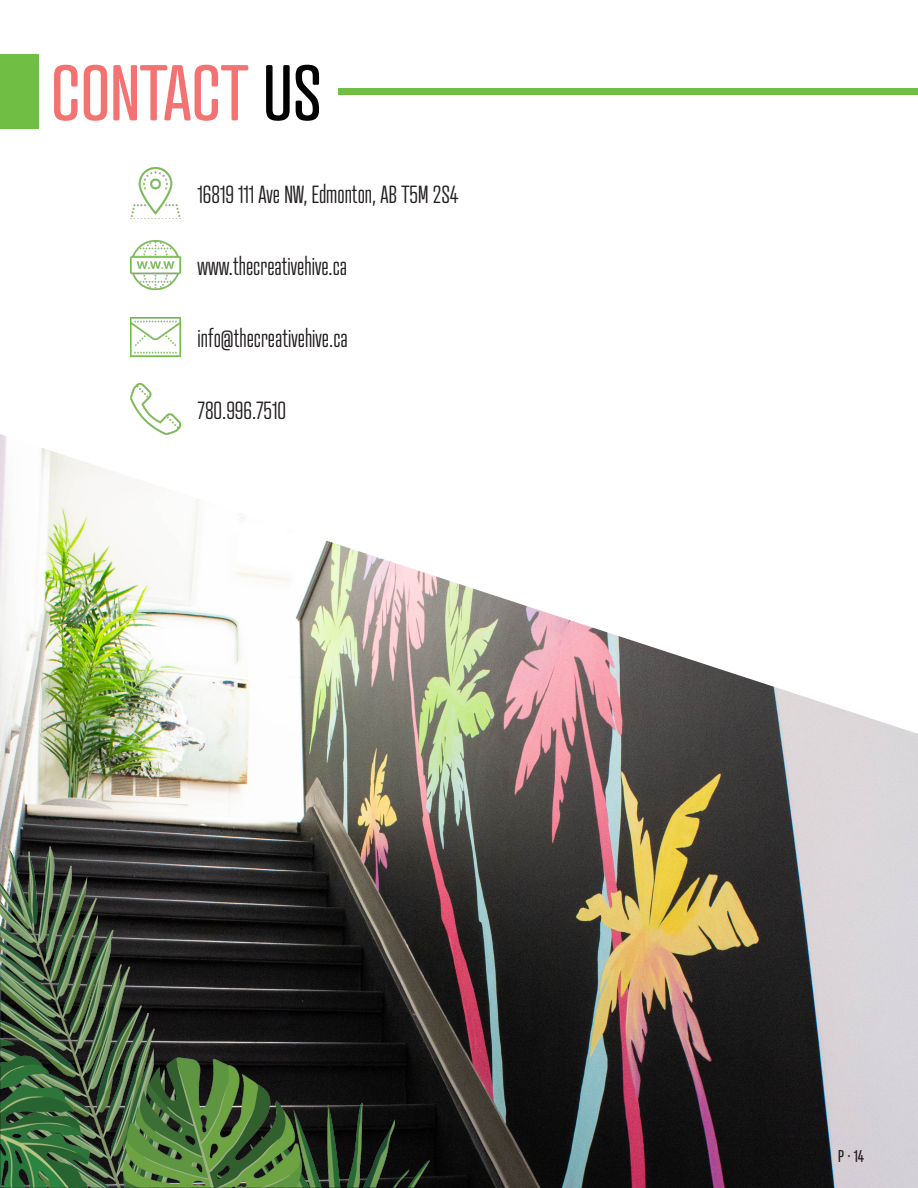
<style>
.page{position:relative;width:918px;height:1188px;background:#fff}
.page>*{position:absolute;margin:0;border:0;box-sizing:border-box;transform-origin:0 0}
.t1{font:76.35px "Atrament";color:#f27371}
.t2{font:300 24px "Atrament";color:#231f20}
.t3{font:16.5px "Atrament";color:#231f20}
.s1{color:#000}
</style>
<div class="page">
<div style="left:0;top:54px;width:38px;height:75px;background:#71be44"></div>
<img style="left:0;top:434px;width:918px;height:754px">
<img style="left:131px;top:384px;width:50px;height:50px">
<img style="left:131px;top:318px;width:50px;height:38px">
<img style="left:131px;top:241px;width:50px;height:48px">
<img style="left:131px;top:168px;width:50px;height:49px">
<img style="left:0;top:838px;width:434px;height:350px">
<div style="left:339px;top:88px;width:579px;height:6px;background:#71be44"></div>
<p class="t1" style="left:51px;top:46px;width:272px">CONTACT <span class="s1">US</span></p>
<p class="t2" style="left:198px;top:180px;width:262px">16819 111 Ave NW, Edmonton, AB T5M 2S4</p>
<p class="t2" style="left:198px;top:252px;width:151px">www.thecreativehive.ca</p>
<p class="t2" style="left:198px;top:324px;width:152px">info@thecreativehive.ca</p>
<p class="t2" style="left:198px;top:396px;width:90px">780.996.7510</p>
<p class="t3" style="left:838px;top:1146px;width:27px">P · 14</p>
</div>
